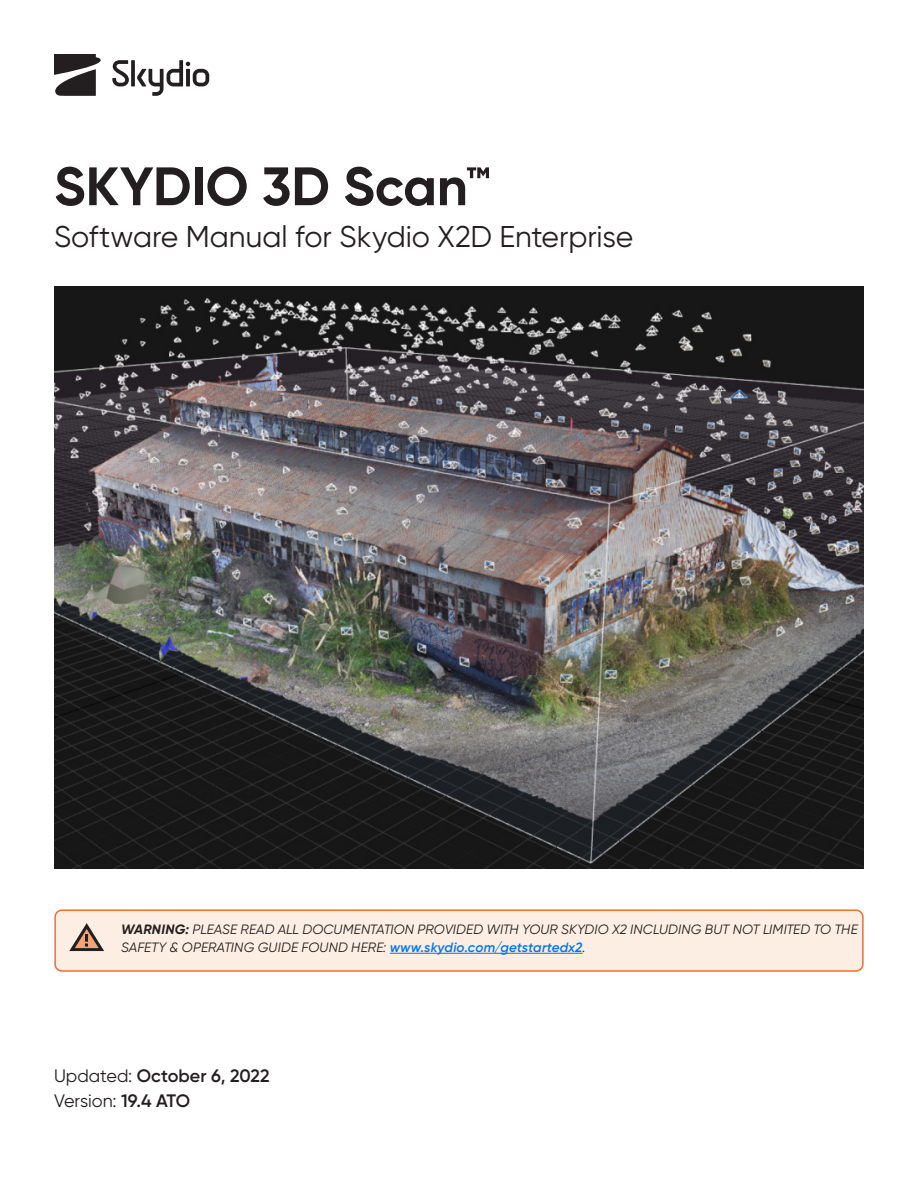
<style>
.page{position:relative;width:918px;height:1188px;background:#fff}
.page>*{position:absolute;margin:0;border:0;box-sizing:border-box;transform-origin:0 0}
.t1{font:700 54px "Gilroy";color:#231f20}
.t2{font:30px "Gilroy";letter-spacing:-.005em;color:#231f20}
.t3{font:600 18px "Gilroy";color:#231f20}
.t4{font:18px "Gilroy";letter-spacing:-.005em;color:#231f20}
.Body_copy{font:italic 13.5px/18px "Gilroy";letter-spacing:.005em;color:#231f20}
.s1{font-weight:700}
.s2{font-weight:600;color:#07e}
.s3{font-weight:400}
.s4{font-weight:600}
</style>
<div class="page">
<img style="left:54px;top:287px;width:810px;height:581px">
<svg style="left:112px;top:60px;width:17px;height:26px"></svg>
<svg style="left:131px;top:60px;width:4px;height:26px"></svg>
<svg style="left:137px;top:60px;width:72px;height:36px"></svg>
<svg style="left:54px;top:54px;width:47px;height:42px"></svg>
<div style="left:55px;top:910px;width:808px;height:61px;background:#fceee2;border-radius:7px"></div>
<div style="left:54px;top:909px;width:810px;height:63px;border:2px solid #ef6e2f;border-radius:7px"></div>
<svg style="left:69px;top:923px;width:35px;height:28px"></svg>
<hr style="left:390px;top:953px;width:193px;height:1px;background:#07e">
<p class="t1" style="left:54px;top:153px;width:438px">SKYDIO 3D Scan™</p>
<p class="t2" style="left:54px;top:218px;width:581px">Software Manual for Skydio X2D Enterprise</p>
<p class="Body_copy" style="left:121px;top:920px;width:738px"><span class="s1">WARNING:</span> PLEASE READ ALL DOCUMENTATION PROVIDED WITH YOUR SKYDIO X2 INCLUDING BUT NOT LIMITED TO THE<br>SAFETY &amp; OPERATING GUIDE FOUND HERE: <span class="s2">www.skydio.com/getstartedx2</span>.</p>
<p class="t3" style="left:54px;top:1064px;width:217px"><span class="s3">Updated:</span> October 6, 2022</p>
<p class="t4" style="left:54px;top:1090px;width:138px">Version: <span class="s4">19.4 ATO</span></p>
</div>
